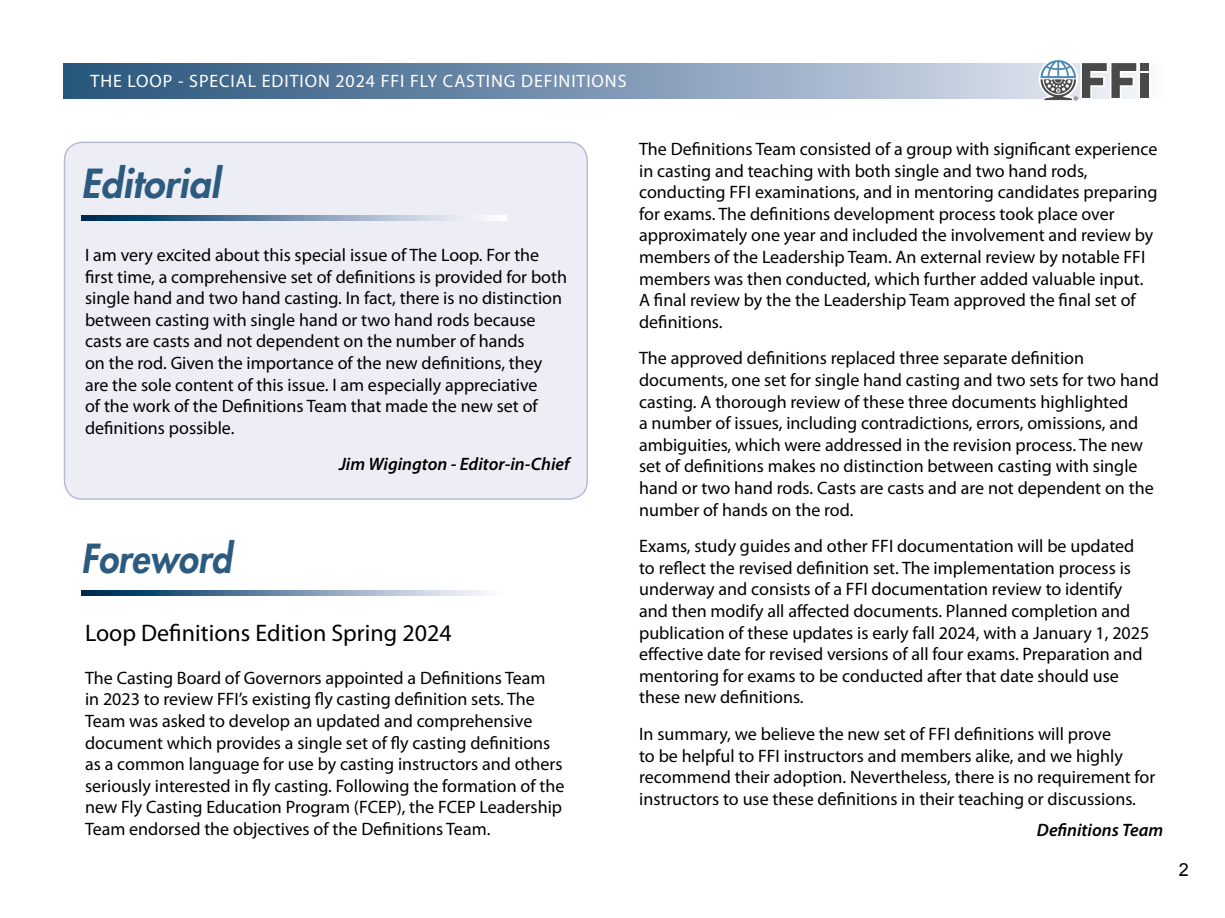
<style>
.page{position:relative;width:1225px;height:918px;background:#fff}
.page>*{position:absolute;margin:0;border:0;box-sizing:border-box;transform-origin:0 0}
.t1{font:italic 800 39px "Futura Std";color:#2d5b7f}
.t2{font:italic 800 39px "Futura Std";color:#2d5b7f;scale:.93 1}
.t3{font:24px "Myriad Pro";color:#000}
.t4{font:18px/21.6px "Myriad Pro";color:#000}
.t5{font:18px "Myriad Pro";letter-spacing:.05em;color:#fff}
.t6{font:italic 600 18px "Myriad Pro";color:#000}
.t7{font:18px "Arial";color:#000}
</style>
<div class="page">
<div style="left:65px;top:142px;width:522px;height:357px;background:#edeef5;border-radius:18px"></div>
<div style="left:64px;top:142px;width:524px;height:358px;border:2px solid #b5bbd4;border-radius:18px"></div>
<svg style="left:64px;top:64px;width:973px;height:34px;background:#7893af"></svg>
<div style="left:1140px;top:63px;width:9px;height:8px;background:#4a494a"></div>
<div style="left:1140px;top:74px;width:9px;height:24px;background:#4a494a"></div>
<svg style="left:1037px;top:60px;width:102px;height:41px"></svg>
<svg style="left:81px;top:216px;width:425px;height:5px;background:#7692ac"></svg>
<svg style="left:81px;top:591px;width:406px;height:5px;background:#708ea9"></svg>
<p class="t5" style="left:91px;top:70px;width:537px">THE LOOP - SPECIAL EDITION 2024 FFI FLY CASTING DEFINITIONS</p>
<h1 class="t1" style="left:81px;top:159px;width:140px">Editorial</h1>
<p class="t4" style="left:85px;top:244px;width:483px">I am very excited about this special issue of The Loop. For the first time, a comprehensive set of definitions is provided for both single hand and two hand casting. In fact, there is no distinction between casting with single hand or two hand rods because casts are casts and not dependent on the number of hands<br>on the rod. Given the importance of the new definitions, they are the sole content of this issue. I am especially appreciative<br>of the work of the Definitions Team that made the new set of definitions possible.</p>
<p class="t6" style="left:339px;top:452px;width:232px">Jim Wigington - Editor-in-Chief</p>
<h1 class="t2" style="left:81px;top:534px;width:163px">Foreword</h1>
<h2 class="t3" style="left:85px;top:618px;width:368px">Loop Definitions Edition Spring 2024</h2>
<p class="t4" style="left:85px;top:667px;width:481px">The Casting Board of Governors appointed a Definitions Team<br>in 2023 to review FFI’s existing fly casting definition sets. The Team was asked to develop an updated and comprehensive document which provides a single set of fly casting definitions as a common language for use by casting instructors and others seriously interested in fly casting. Following the formation of the new Fly Casting Education Program (FCEP), the FCEP Leadership Team endorsed the objectives of the Definitions Team.</p>
<p class="t4" style="left:639px;top:138px;width:520px">The Definitions Team consisted of a group with significant experience in casting and teaching with both single and two hand rods, conducting FFI examinations, and in mentoring candidates preparing for exams. The definitions development process took place over approximately one year and included the involvement and review by members of the Leadership Team. An external review by notable FFI members was then conducted, which further added valuable input.<br>A final review by the the Leadership Team approved the final set of definitions.</p>
<p class="t4" style="left:639px;top:347px;width:521px">The approved definitions replaced three separate definition documents, one set for single hand casting and two sets for two hand casting. A thorough review of these three documents highlighted<br>a number of issues, including contradictions, errors, omissions, and ambiguities, which were addressed in the revision process. The new set of definitions makes no distinction between casting with single hand or two hand rods. Casts are casts and are not dependent on the number of hands on the rod.</p>
<p class="t4" style="left:639px;top:535px;width:512px">Exams, study guides and other FFI documentation will be updated to reflect the revised definition set. The implementation process is underway and consists of a FFI documentation review to identify and then modify all affected documents. Planned completion and publication of these updates is early fall 2024, with a January 1, 2025 effective date for revised versions of all four exams. Preparation and mentoring for exams to be conducted after that date should use these new definitions.</p>
<p class="t4" style="left:639px;top:723px;width:518px">In summary, we believe the new set of FFI definitions will prove<br>to be helpful to FFI instructors and members alike, and we highly recommend their adoption. Nevertheless, there is no requirement for instructors to use these definitions in their teaching or discussions.</p>
<p class="t6" style="left:1036px;top:819px;width:128px">Definitions Team</p>
<p class="t7" style="left:1178px;top:858px;width:12px">2</p>
</div>
